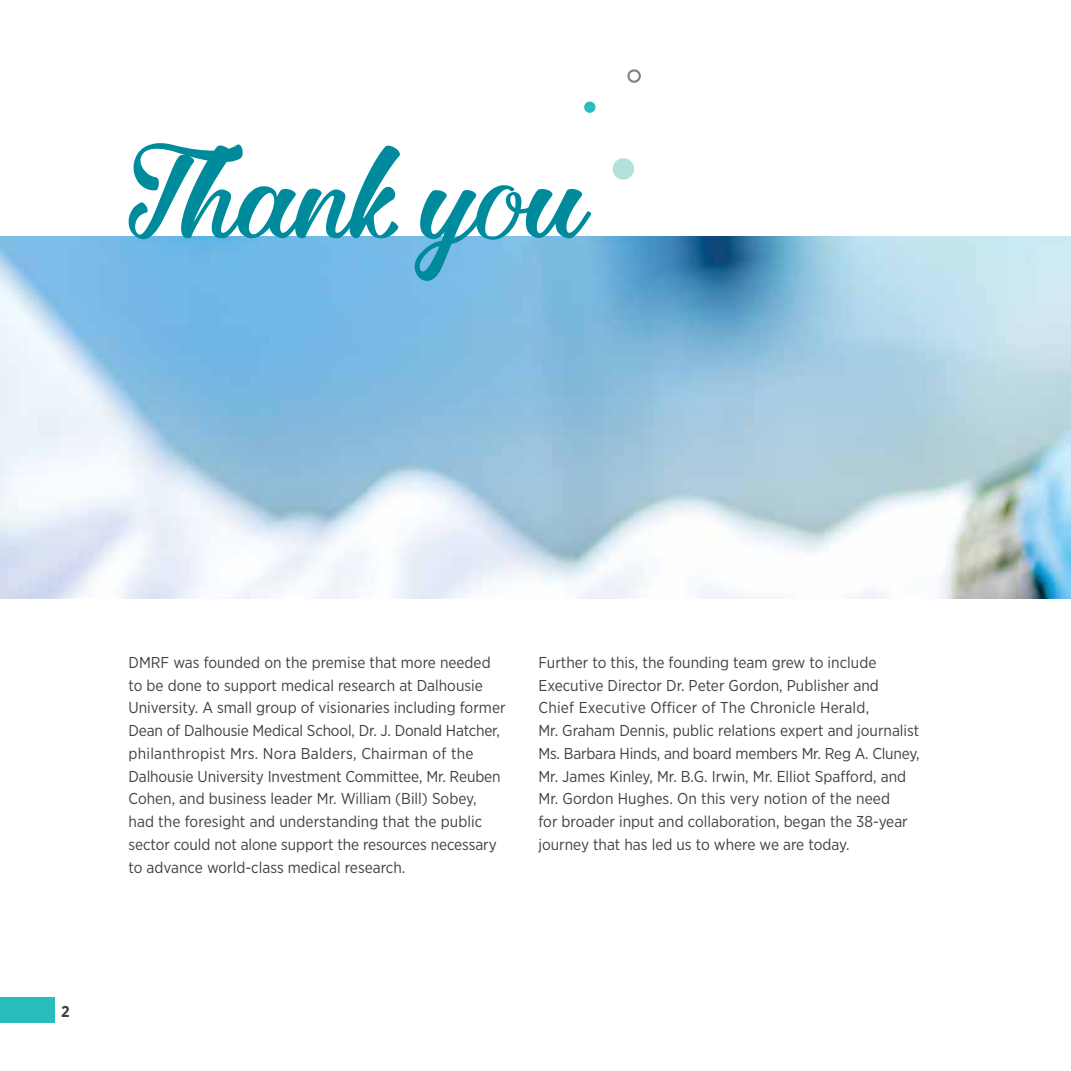
<style>
.page{position:relative;width:1071px;height:1071px;background:#fff}
.page>*{position:absolute;margin:0;border:0;box-sizing:border-box;transform-origin:0 0}
.t1{font:101.15px "hillda";letter-spacing:-.02em;color:#008b9d}
.t2{font:15.75px/22.8px "Gotham Narrow";color:#414042}
.t3{font:700 15.75px "Gotham Narrow";color:#414042}
</style>
<div class="page">
<div style="left:0;top:997px;width:54px;height:25px;background:#29bdbc"></div>
<img style="left:0;top:236px;width:1071px;height:362px">
<svg style="left:612px;top:158px;width:23px;height:22px"></svg>
<svg style="left:584px;top:101px;width:12px;height:12px"></svg>
<svg style="left:627px;top:69px;width:14px;height:14px"></svg>
<h1 class="t1" style="left:129px;top:144px;width:459px">Thank you</h1>
<p class="t3" style="left:61px;top:1001px;width:10px">2</p>
<p class="t2" style="left:129px;top:651px;width:379px">DMRF was founded on the premise that more needed to be done to support medical research at Dalhousie University. A small group of visionaries including former Dean of Dalhousie Medical School, Dr. J. Donald Hatcher, philanthropist Mrs. Nora Balders, Chairman of the Dalhousie University Investment Committee, Mr. Reuben Cohen, and business leader Mr. William (Bill) Sobey, had the foresight and understanding that the public sector could not alone support the resources necessary to advance world-class medical research.</p>
<p class="t2" style="left:538px;top:651px;width:383px">Further to this, the founding team grew to include Executive Director Dr. Peter Gordon, Publisher and<br>Chief Executive Officer of The Chronicle Herald,<br>Mr. Graham Dennis, public relations expert and journalist Ms. Barbara Hinds, and board members Mr. Reg A. Cluney, Mr. James Kinley, Mr. B.G. Irwin, Mr. Elliot Spafford, and Mr. Gordon Hughes. On this very notion of the need<br>for broader input and collaboration, began the 38-year journey that has led us to where we are today.</p>
</div>
